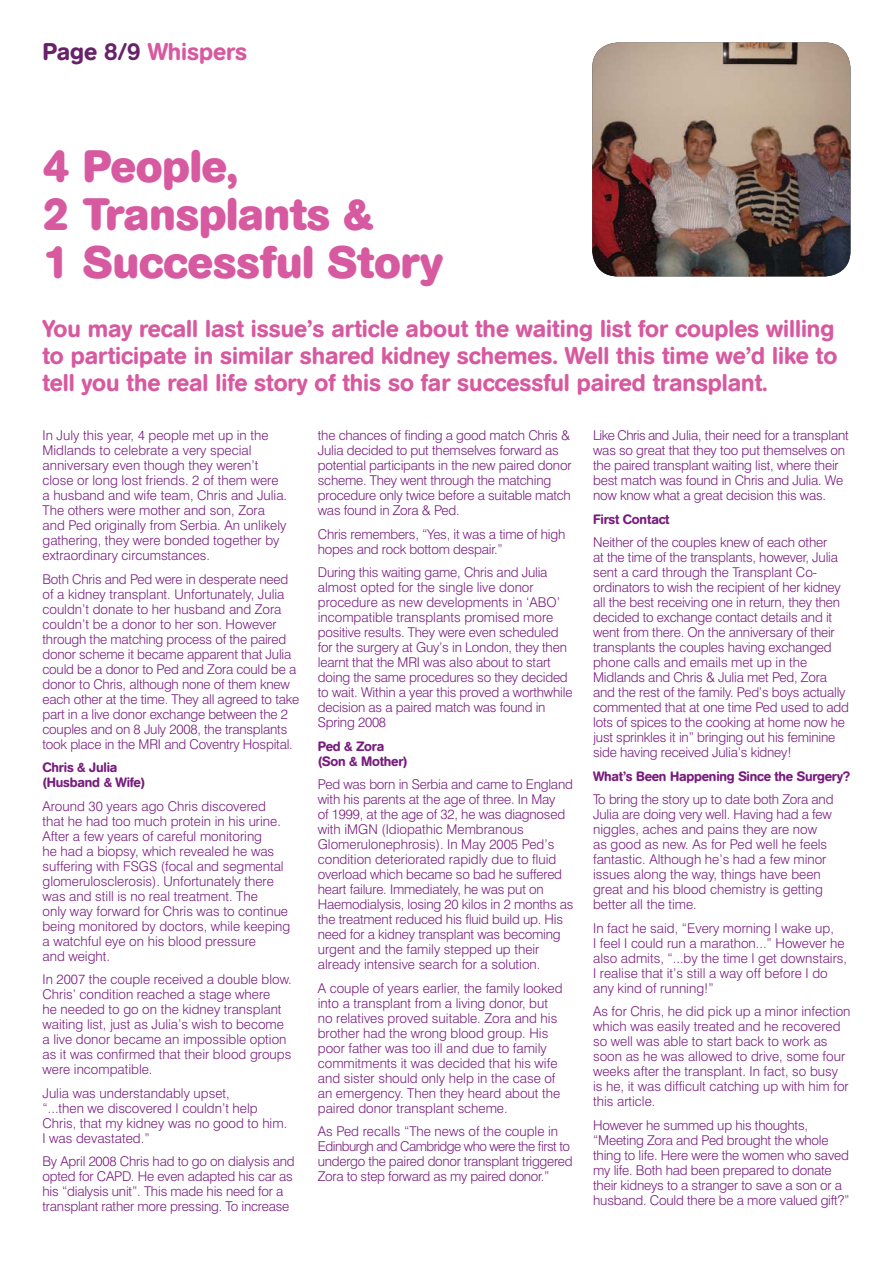
<style>
.page{position:relative;width:893px;height:1263px;background:#fff}
.page>*{position:absolute;margin:0;border:0;box-sizing:border-box;transform-origin:0 0}
.t1{font:700 45px/48px "AG Book Rounded";color:#d75aa1}
.t2{font:500 24px/27px "AG Book Rounded";color:#d75aa1}
.t3{font:300 13.5px/15px "Swiss 721 BT";letter-spacing:-.015em;color:#781d7d}
.t4{font:500 13.5px/15px "AG Book Rounded";letter-spacing:-.015em;color:#781d7d}
.s1{color:#672369}
</style>
<div class="page">
<img style="left:592px;top:43px;width:258px;height:233px">
<h2 class="t2" style="left:43px;top:40px;width:206px"><span class="s1">Page 8/9</span> Whispers</h2>
<h1 class="t1" style="left:43px;top:145px;width:402px">4 People,<br>2 Transplants &amp;<br>1 Successful Story</h1>
<h2 class="t2" style="left:43px;top:317px;width:796px">You may recall last issue’s article about the waiting list for couples willing to participate in similar shared kidney schemes. Well this time we’d like to tell you the real life story of this so far successful paired transplant.</h2>
<p class="t3" style="left:43px;top:429px;width:246px">In July this year, 4 people met up in the Midlands to celebrate a very special anniversary even though they weren’t close or long lost friends. 2 of them were a husband and wife team, Chris and Julia.<br>The others were mother and son, Zora and Ped originally from Serbia. An unlikely gathering, they were bonded together by extraordinary circumstances.</p>
<p class="t3" style="left:43px;top:573px;width:258px">Both Chris and Ped were in desperate need of a kidney transplant. Unfortunately, Julia couldn’t donate to her husband and Zora couldn’t be a donor to her son. However through the matching process of the paired donor scheme it became apparent that Julia could be a donor to Ped and Zora could be a donor to Chris, although none of them knew each other at the time. They all agreed to take part in a live donor exchange between the 2 couples and on 8 July 2008, the transplants took place in the MRI and Coventry Hospital.</p>
<p class="t4" style="left:43px;top:761px;width:104px">Chris &amp; Julia (Husband &amp; Wife)</p>
<p class="t3" style="left:43px;top:800px;width:249px">Around 30 years ago Chris discovered that he had too much protein in his urine.<br>After a few years of careful monitoring<br>he had a biopsy, which revealed he was suffering with FSGS (focal and segmental glomerulosclerosis). Unfortunately there was and still is no real treatment. The<br>only way forward for Chris was to continue being monitored by doctors, while keeping a watchful eye on his blood pressure<br>and weight.</p>
<p class="t3" style="left:43px;top:973px;width:251px">In 2007 the couple received a double blow.<br>Chris’ condition reached a stage where<br>he needed to go on the kidney transplant waiting list, just as Julia’s wish to become a live donor became an impossible option as it was confirmed that their blood groups were incompatible.</p>
<p class="t3" style="left:43px;top:1087px;width:246px">Julia was understandably upset,<br>“...then we discovered I couldn’t help<br>Chris, that my kidney was no good to him.<br>I was devastated.”</p>
<p class="t3" style="left:43px;top:1155px;width:254px">By April 2008 Chris had to go on dialysis and opted for CAPD. He even adapted his car as his “dialysis unit”. This made his need for a transplant rather more pressing. To increase</p>
<p class="t3" style="left:318px;top:429px;width:255px">the chances of finding a good match Chris &amp; Julia decided to put themselves forward as potential participants in the new paired donor scheme. They went through the matching procedure only twice before a suitable match was found in Zora &amp; Ped.</p>
<p class="t3" style="left:318px;top:528px;width:249px">Chris remembers, “Yes, it was a time of high hopes and rock bottom despair.”</p>
<p class="t3" style="left:318px;top:566px;width:256px">During this waiting game, Chris and Julia almost opted for the single live donor procedure as new developments in ‘ABO’ incompatible transplants promised more positive results. They were even scheduled for the surgery at Guy’s in London, they then learnt that the MRI was also about to start doing the same procedures so they decided to wait. Within a year this proved a worthwhile decision as a paired match was found in Spring 2008</p>
<p class="t4" style="left:318px;top:740px;width:91px">Ped &amp; Zora (Son &amp; Mother)</p>
<p class="t3" style="left:318px;top:778px;width:257px">Ped was born in Serbia and came to England with his parents at the age of three. In May<br>of 1999, at the age of 32, he was diagnosed with iMGN (Idiopathic Membranous Glomerulonephrosis). In May 2005 Ped’s condition deteriorated rapidly due to fluid overload which became so bad he suffered heart failure. Immediately, he was put on Haemodialysis, losing 20 kilos in 2 months as the treatment reduced his fluid build up. His need for a kidney transplant was becoming urgent and the family stepped up their already intensive search for a solution.</p>
<p class="t3" style="left:318px;top:982px;width:246px">A couple of years earlier, the family looked into a transplant from a living donor, but no relatives proved suitable. Zora and his brother had the wrong blood group. His poor father was too ill and due to family commitments it was decided that his wife and sister should only help in the case of an emergency. Then they heard about the paired donor transplant scheme.</p>
<p class="t3" style="left:318px;top:1125px;width:256px">As Ped recalls “The news of the couple in Edinburgh and Cambridge who were the first to undergo the paired donor transplant triggered Zora to step forward as my paired donor.”</p>
<p class="t3" style="left:593px;top:429px;width:257px">Like Chris and Julia, their need for a transplant was so great that they too put themselves on the paired transplant waiting list, where their best match was found in Chris and Julia. We now know what a great decision this was.</p>
<p class="t4" style="left:593px;top:513px;width:78px">First Contact</p>
<p class="t3" style="left:593px;top:536px;width:257px">Neither of the couples knew of each other<br>at the time of the transplants, however, Julia sent a card through the Transplant Co&shy;ordinators to wish the recipient of her kidney all the best receiving one in return, they then decided to exchange contact details and it went from there. On the anniversary of their transplants the couples having exchanged phone calls and emails met up in the Midlands and Chris &amp; Julia met Ped, Zora and the rest of the family. Ped’s boys actually commented that at one time Ped used to add lots of spices to the cooking at home now he just sprinkles it in” bringing out his feminine side having received Julia’s kidney!</p>
<p class="t4" style="left:593px;top:770px;width:258px">What’s Been Happening Since the Surgery?</p>
<p class="t3" style="left:593px;top:793px;width:242px">To bring the story up to date both Zora and Julia are doing very well. Having had a few niggles, aches and pains they are now as good as new. As for Ped well he feels fantastic. Although he’s had a few minor issues along the way, things have been great and his blood chemistry is getting better all the time.</p>
<p class="t3" style="left:593px;top:922px;width:255px">In fact he said, “Every morning I wake up,<br>I feel I could run a marathon...” However he also admits, “...by the time I get downstairs, I realise that it’s still a way off before I do any kind of running!”</p>
<p class="t3" style="left:593px;top:1005px;width:259px">As for Chris, he did pick up a minor infection which was easily treated and he recovered so well was able to start back to work as soon as he was allowed to drive, some four weeks after the transplant. In fact, so busy is he, it was difficult catching up with him for this article.</p>
<p class="t3" style="left:593px;top:1119px;width:258px">However he summed up his thoughts, “Meeting Zora and Ped brought the whole thing to life. Here were the women who saved my life. Both had been prepared to donate their kidneys to a stranger to save a son or a husband. Could there be a more valued gift?”</p>
</div>
